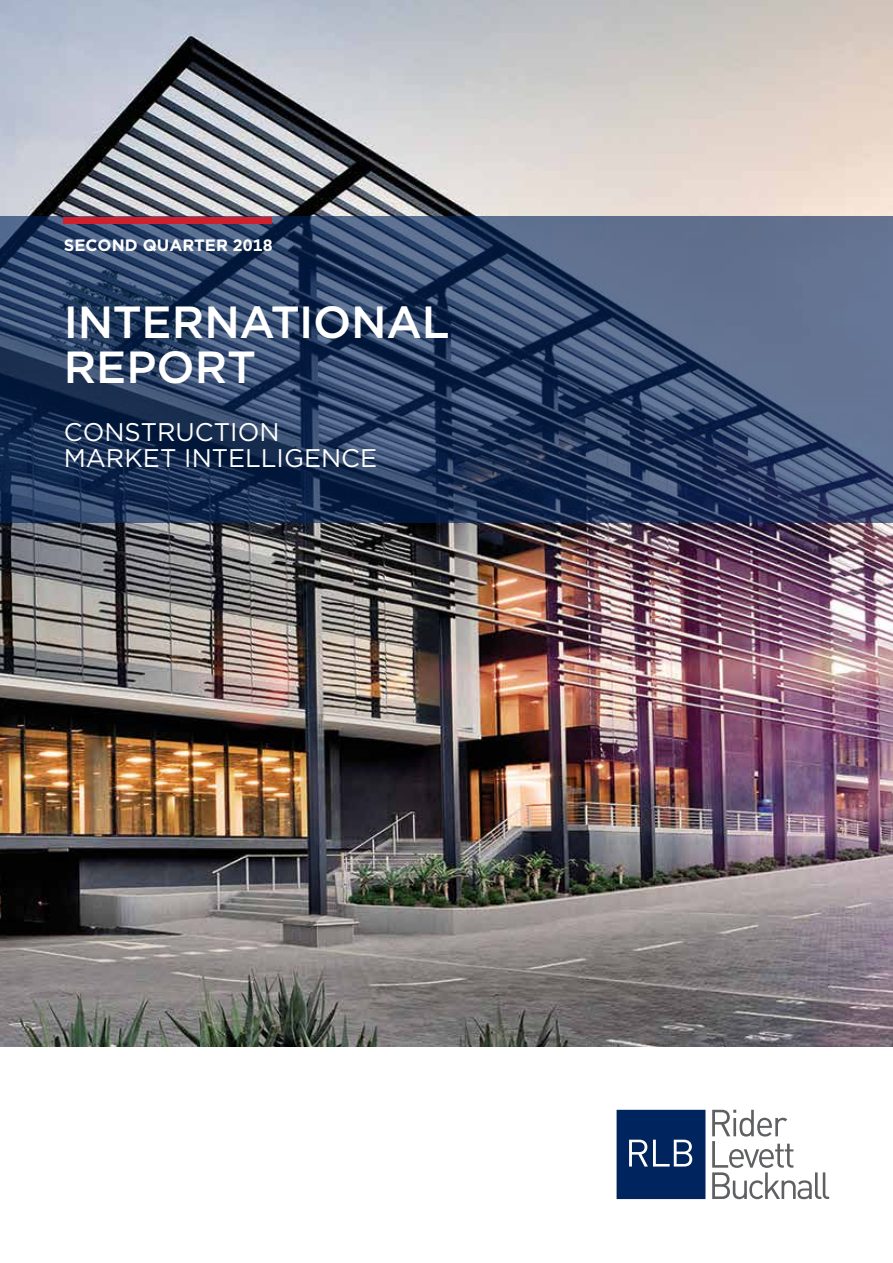
<style>
.page{position:relative;width:893px;height:1263px;background:#fff}
.page>*{position:absolute;margin:0;border:0;box-sizing:border-box;transform-origin:0 0}
.t1{font:500 45px/45px "Gotham";color:#fff}
.t2{font:25.5px/25.5px "Gotham";color:#fff}
.t3{font:700 16.5px "Gotham";color:#fff}
</style>
<div class="page">
<svg style="left:712px;top:1110px;width:117px;height:89px"></svg>
<svg style="left:617px;top:1110px;width:88px;height:89px;background:#123368"></svg>
<img style="left:0;top:0;width:893px;height:1046px">
<svg style="left:0;top:217px;width:893px;height:306px;background:#34486b"></svg>
<div style="left:64px;top:217px;width:208px;height:6px;background:#cf202e"></div>
<p class="t3" style="left:64px;top:235px;width:210px">SECOND QUARTER 2018</p>
<h1 class="t1" style="left:64px;top:299px;width:387px">INTERNATIONAL<br>REPORT</h1>
<p class="t2" style="left:64px;top:419px;width:315px">CONSTRUCTION<br>MARKET INTELLIGENCE</p>
</div>
